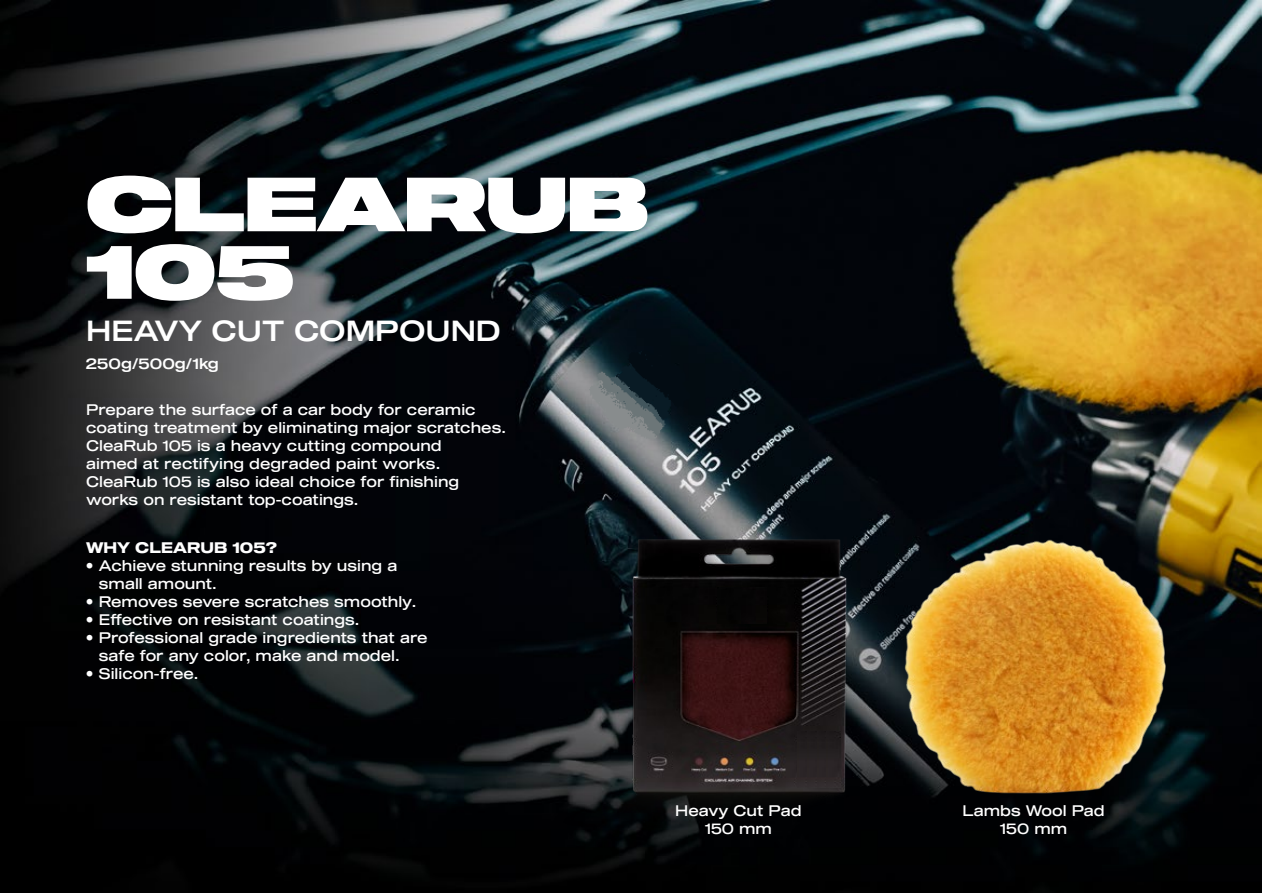
<style>
.page{position:relative;width:1263px;height:893px;background:#fff}
.page>*{position:absolute;margin:0;border:0;box-sizing:border-box;transform-origin:0 0}
.t1{font:75px/67.5px "Shapiro 95 Super Extd";color:#fff}
.t2{font:28.5px "Shapiro 55 Middle Wide";color:#fff}
.t3{font:15px/18px "Shapiro 45 Welter Wide";color:#fff}
.t4{font:15px "Shapiro 75 Heavy Wide";color:#fff}
.t5{font:15px "Shapiro 55 Middle Wide";color:#fff}
</style>
<div class="page">
<img style="left:0;top:1px;width:1261px;height:892px">
<img style="left:543px;top:484px;width:393px;height:364px">
<img style="left:864px;top:519px;width:339px;height:300px">
<div style="left:718px;top:587px;width:48px;height:36px;background:#050504"></div>
<img style="left:798px;top:731px;width:9px;height:56px">
<img style="left:807px;top:731px;width:10px;height:56px">
<img style="left:817px;top:731px;width:10px;height:56px">
<img style="left:827px;top:731px;width:13px;height:56px">
<h1 class="t1" style="left:86px;top:174px;width:564px">CLEARUB<br>105</h1>
<h2 class="t2" style="left:86px;top:310px;width:416px">HEAVY CUT COMPOUND</h2>
<p class="t5" style="left:86px;top:353px;width:135px">250g/500g/1kg</p>
<p class="t3" style="left:86px;top:401px;width:421px">Prepare the surface of a car body for ceramic coating treatment by eliminating major scratches.<br>CleaRub 105 is a heavy cutting compound<br>aimed at rectifying degraded paint works.<br>CleaRub 105 is also ideal choice for finishing works on resistant top-coatings.</p>
<p class="t4" style="left:86px;top:537px;width:192px">WHY CLEARUB 105?</p>
<p class="t3" style="left:99px;top:557px;width:300px;text-indent:-13px">• Achieve stunning results by using a small amount.</p>
<p class="t3" style="left:86px;top:593px;width:332px">• Removes severe scratches smoothly.</p>
<p class="t3" style="left:86px;top:611px;width:275px">• Effective on resistant coatings.</p>
<p class="t3" style="left:99px;top:629px;width:330px;text-indent:-13px">• Professional grade ingredients that are safe for any color, make and model.</p>
<p class="t3" style="left:86px;top:665px;width:114px">• Silicon-free.</p>
<p class="t3" style="left:675px;top:802px;width:128px;text-align:center">Heavy Cut Pad<br>150 mm</p>
<p class="t3" style="left:962px;top:802px;width:144px;text-align:center">Lambs Wool Pad<br>150 mm</p>
</div>
